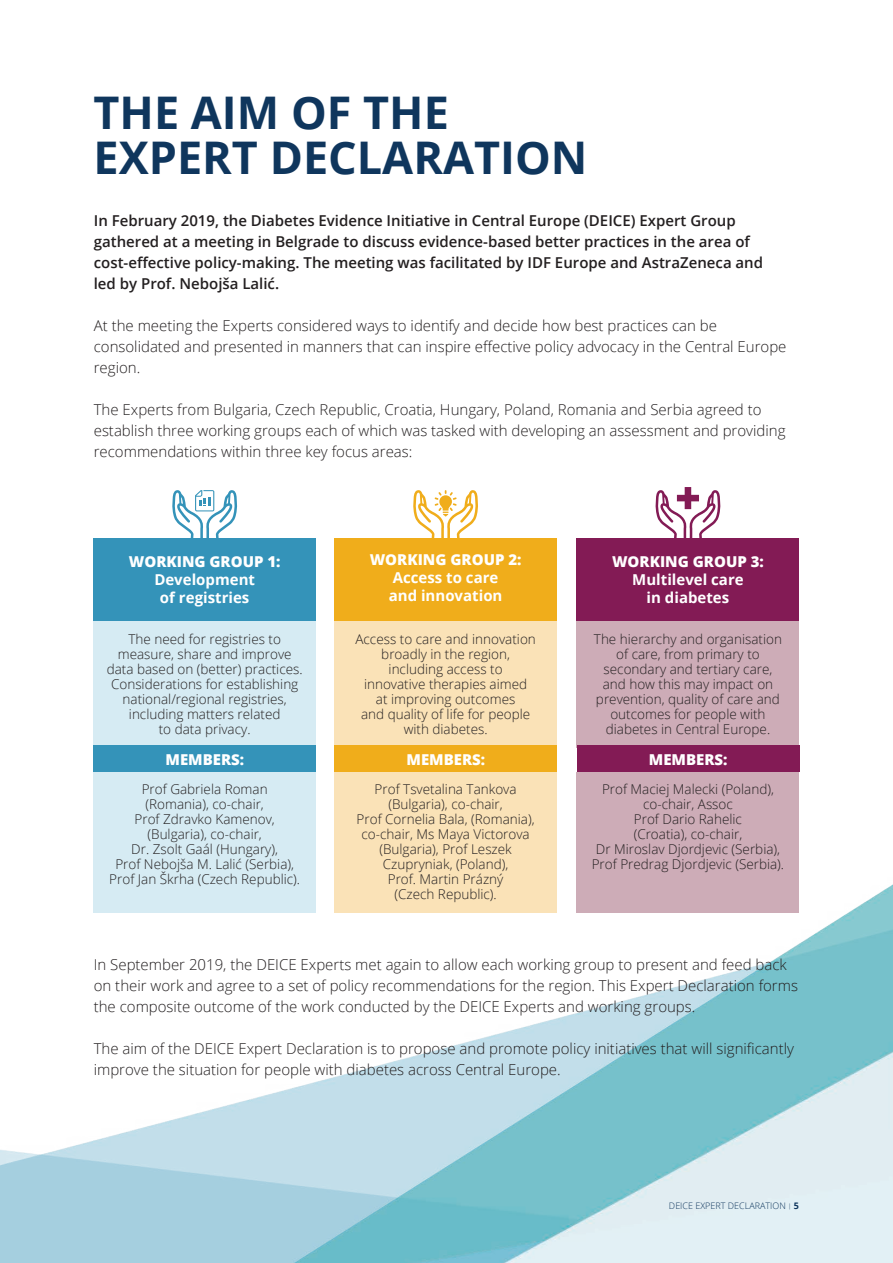
<style>
.page{position:relative;width:893px;height:1263px;background:#fff}
.page>*{position:absolute;margin:0;border:0;box-sizing:border-box;transform-origin:0 0}
.t1{font:700 45px/45px "Open Sans";color:#0f365d}
.t2{font:300 15px/21px "Open Sans";color:#231f20}
.t3{font:600 15px/21px "Open Sans";color:#231f20}
.t4{font:700 15px/18px "Open Sans";color:#fff;text-align:center}
.t5{font:800 15px "Open Sans";color:#fff}
.t6{font:300 13.5px/15px "Open Sans";color:#231f20;text-align:center}
.t7{font:300 9px "Open Sans";color:#0f365d}
.s1{font-weight:700}
</style>
<div class="page">
<img style="left:0;top:869px;width:893px;height:394px">
<div style="left:94px;top:772px;width:222px;height:140px;background:#d6ebf3"></div>
<div style="left:334px;top:772px;width:223px;height:140px;background:#fae2b7"></div>
<div style="left:577px;top:772px;width:222px;height:140px;background:#cdacb7"></div>
<div style="left:94px;top:621px;width:222px;height:126px;background:#d6ebf3"></div>
<div style="left:94px;top:538px;width:222px;height:83px;background:#3493b9"></div>
<div style="left:334px;top:621px;width:223px;height:126px;background:#fae2b7"></div>
<div style="left:334px;top:538px;width:223px;height:83px;background:#f0ad1b"></div>
<div style="left:577px;top:621px;width:222px;height:126px;background:#cdacb7"></div>
<div style="left:577px;top:538px;width:222px;height:83px;background:#831b55"></div>
<div style="left:94px;top:746px;width:222px;height:26px;background:#3493b9"></div>
<div style="left:335px;top:746px;width:222px;height:26px;background:#f0ad1b"></div>
<div style="left:577px;top:746px;width:222px;height:26px;background:#831b55"></div>
<svg style="left:655px;top:487px;width:66px;height:51px"></svg>
<svg style="left:172px;top:490px;width:66px;height:48px"></svg>
<svg style="left:413px;top:490px;width:65px;height:48px"></svg>
<h1 class="t1" style="left:94px;top:90px;width:495px">THE AIM OF THE<br>EXPERT DECLARATION</h1>
<p class="t3" style="left:94px;top:210px;width:671px">In February 2019, the Diabetes Evidence Initiative in Central Europe (DEICE) Expert Group gathered at a meeting in Belgrade to discuss evidence-based better practices in the area of cost-effective policy-making. The meeting was facilitated by IDF Europe and AstraZeneca and led by Prof. Nebojša Lalić.</p>
<p class="t2" style="left:94px;top:314px;width:694px">At the meeting the Experts considered ways to identify and decide how best practices can be consolidated and presented in manners that can inspire effective policy advocacy in the Central Europe region.</p>
<p class="t2" style="left:94px;top:398px;width:693px">The Experts from Bulgaria, Czech Republic, Croatia, Hungary, Poland, Romania and Serbia agreed to establish three working groups each of which was tasked with developing an assessment and providing recommendations within three key focus areas:</p>
<p class="t5" style="left:129px;top:550px;width:153px">WORKING GROUP 1:</p>
<p class="t4" style="left:154px;top:570px;width:102px">Development of registries</p>
<p class="t6" style="left:107px;top:632px;width:197px">The need for registries to measure, share and improve data based on (better) practices.<br>Considerations for establishing national/regional registries, including matters related<br>to data privacy.</p>
<p class="t5" style="left:370px;top:548px;width:153px">WORKING GROUP 2:</p>
<p class="t4" style="left:389px;top:568px;width:115px;text-align:left">Access to care and innovation</p>
<p class="t6" style="left:355px;top:632px;width:182px">Access to care and innovation broadly in the region, including access to<br>innovative therapies aimed<br>at improving outcomes<br>and quality of life for people with diabetes.</p>
<p class="t5" style="left:612px;top:550px;width:153px">WORKING GROUP 3:</p>
<p class="t4" style="left:632px;top:570px;width:113px">Multilevel care in diabetes</p>
<p class="t6" style="left:594px;top:632px;width:190px">The hierarchy and organisation of care, from primary to secondary and tertiary care, and how this may impact on prevention, quality of care and outcomes for people with diabetes in Central Europe.</p>
<p class="t5" style="left:166px;top:748px;width:80px">MEMBERS:</p>
<p class="t5" style="left:406px;top:748px;width:80px">MEMBERS:</p>
<p class="t5" style="left:649px;top:748px;width:80px">MEMBERS:</p>
<p class="t6" style="left:109px;top:781px;width:192px">Prof Gabriela Roman (Romania), co-chair,<br>Prof Zdravko Kamenov, (Bulgaria), co-chair,<br>Dr. Zsolt Gaál (Hungary),<br>Prof Nebojša M. Lalić (Serbia),<br>Prof Jan Škrha (Czech Republic).</p>
<p class="t6" style="left:357px;top:781px;width:179px">Prof Tsvetalina Tankova (Bulgaria), co-chair,<br>Prof Cornelia Bala, (Romania), co-chair, Ms Maya Victorova (Bulgaria), Prof Leszek<br>Czupryniak, (Poland),<br>Prof. Martin Prázný<br>(Czech Republic).</p>
<p class="t6" style="left:592px;top:781px;width:194px">Prof Maciej Malecki (Poland), co-chair, Assoc<br>Prof Dario Rahelic<br>(Croatia), co-chair,<br>Dr Miroslav Djordjevic (Serbia),<br>Prof Predrag Djordjevic (Serbia).</p>
<p class="t2" style="left:94px;top:953px;width:706px">In September 2019, the DEICE Experts met again to allow each working group to present and feed back on their work and agree to a set of policy recommendations for the region. This Expert Declaration forms the composite outcome of the work conducted by the DEICE Experts and working groups.</p>
<p class="t2" style="left:94px;top:1037px;width:702px">The aim of the DEICE Expert Declaration is to propose and promote policy initiatives that will significantly improve the situation for people with diabetes across Central Europe.</p>
<p class="t7" style="left:669px;top:1200px;width:132px">DEICE EXPERT DECLARATION <sup>|</sup> <span class="s1">5</span></p>
</div>
